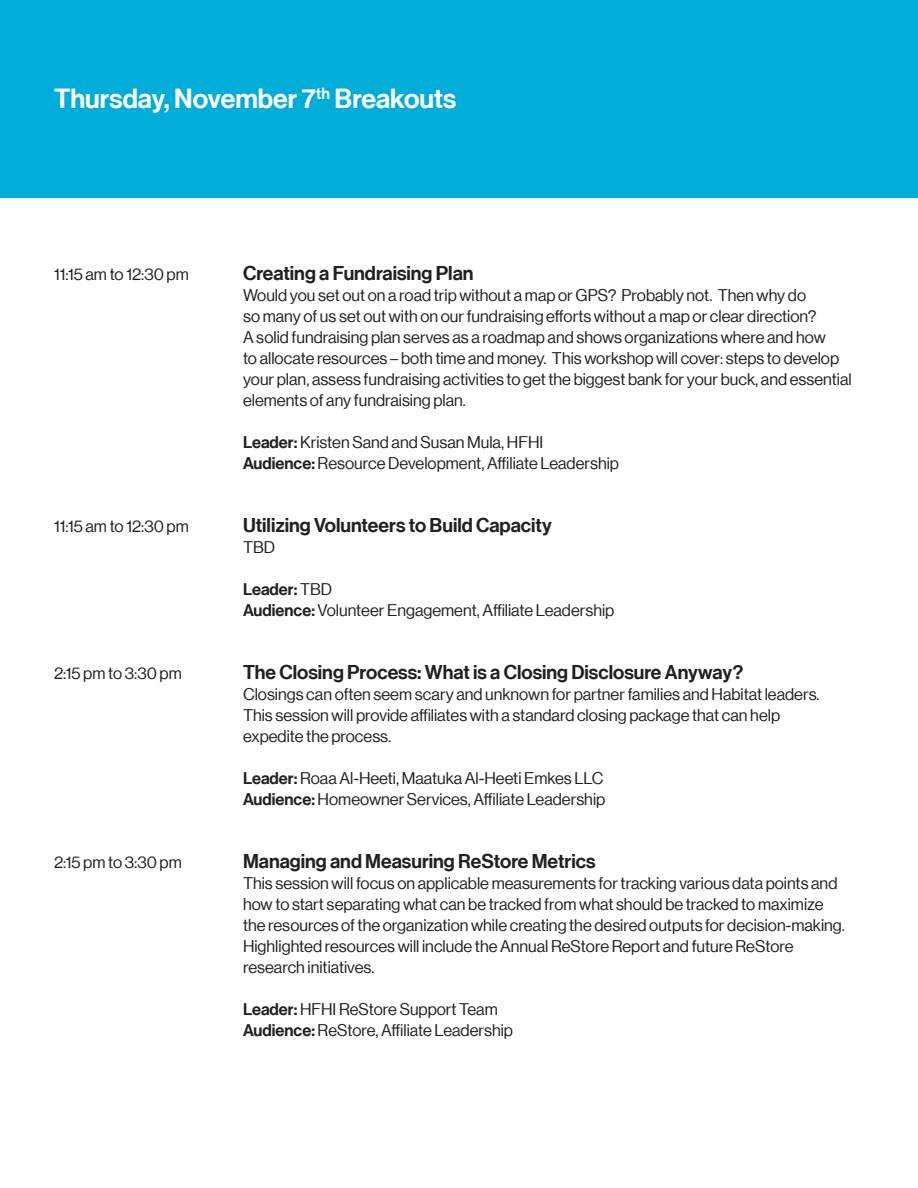
<style>
.page{position:relative;width:918px;height:1188px;background:#fff}
.page>*{position:absolute;margin:0;border:0;box-sizing:border-box;transform-origin:0 0}
.t1{font:500 27px "Neue Haas Grotesk Display";color:#fff}
.t2{font:500 19.5px "Neue Haas Grotesk Display";color:#231f20}
.t3{font:16.5px/21px "Neue Haas Grotesk Display";color:#231f20}
.t4{font:500 16.5px "Neue Haas Grotesk Display";color:#231f20}
.s1{font-weight:500}
.s2{font-weight:400}
</style>
<div class="page">
<div style="left:0;top:0;width:918px;height:198px;background:#00add8"></div>
<p class="t1" style="left:54px;top:83px;width:404px">Thursday, November 7<sup>th</sup> Breakouts</p>
<p class="t3" style="left:54px;top:263px;width:136px">11:15 am to 12:30 pm</p>
<p class="t2" style="left:243px;top:261px;width:232px">Creating a Fundraising Plan</p>
<p class="t3" style="left:243px;top:284px;width:565px">Would you set out on a road trip without a map or GPS? Probably not. Then why do</p>
<p class="t3" style="left:243px;top:305px;width:575px">so many of us set out with on our fundraising efforts without a map or clear direction?</p>
<p class="t3" style="left:243px;top:326px;width:584px">A solid fundraising plan serves as a roadmap and shows organizations where and how</p>
<p class="t3" style="left:243px;top:347px;width:610px">to allocate resources – both time and money. This workshop will cover: steps to develop your plan, assess fundraising activities to get the biggest bank for your buck, and essential elements of any fundraising plan.</p>
<p class="t3" style="left:243px;top:431px;width:302px"><span class="s1">Leader:</span> Kristen Sand and Susan Mula, HFHI</p>
<p class="t3" style="left:243px;top:452px;width:377px"><span class="s1">Audience:</span> Resource Development, Affiliate Leadership</p>
<p class="t3" style="left:54px;top:515px;width:136px">11:15 am to 12:30 pm</p>
<p class="t2" style="left:243px;top:513px;width:310px">Utilizing Volunteers to Build Capacity</p>
<p class="t3" style="left:243px;top:536px;width:33px">TBD</p>
<p class="t4" style="left:243px;top:579px;width:91px">Leader: <span class="s2">TBD</span></p>
<p class="t3" style="left:243px;top:599px;width:373px"><span class="s1">Audience:</span> Volunteer Engagement, Affiliate Leadership</p>
<p class="t3" style="left:54px;top:662px;width:129px">2:15 pm to 3:30 pm</p>
<p class="t2" style="left:243px;top:660px;width:502px">The Closing Process: What is a Closing Disclosure Anyway?</p>
<p class="t3" style="left:243px;top:683px;width:578px">Closings can often seem scary and unknown for partner families and Habitat leaders.</p>
<p class="t3" style="left:243px;top:704px;width:539px">This session will provide affiliates with a standard closing package that can help</p>
<p class="t3" style="left:243px;top:725px;width:150px">expedite the process.</p>
<p class="t3" style="left:243px;top:767px;width:362px"><span class="s1">Leader:</span> Roaa Al-Heeti, Maatuka Al-Heeti Emkes LLC</p>
<p class="t3" style="left:243px;top:788px;width:364px"><span class="s1">Audience:</span> Homeowner Services, Affiliate Leadership</p>
<p class="t3" style="left:54px;top:851px;width:129px">2:15 pm to 3:30 pm</p>
<p class="t2" style="left:243px;top:849px;width:354px">Managing and Measuring ReStore Metrics</p>
<p class="t3" style="left:243px;top:872px;width:596px">This session will focus on applicable measurements for tracking various data points and how to start separating what can be tracked from what should be tracked to maximize</p>
<p class="t3" style="left:243px;top:914px;width:603px">the resources of the organization while creating the desired outputs for decision-making.<br>Highlighted resources will include the Annual ReStore Report and future ReStore</p>
<p class="t3" style="left:243px;top:956px;width:133px">research initiatives.</p>
<p class="t3" style="left:243px;top:998px;width:256px"><span class="s1">Leader:</span> HFHI ReStore Support Team</p>
<p class="t3" style="left:243px;top:1019px;width:272px"><span class="s1">Audience:</span> ReStore, Affiliate Leadership</p>
</div>
